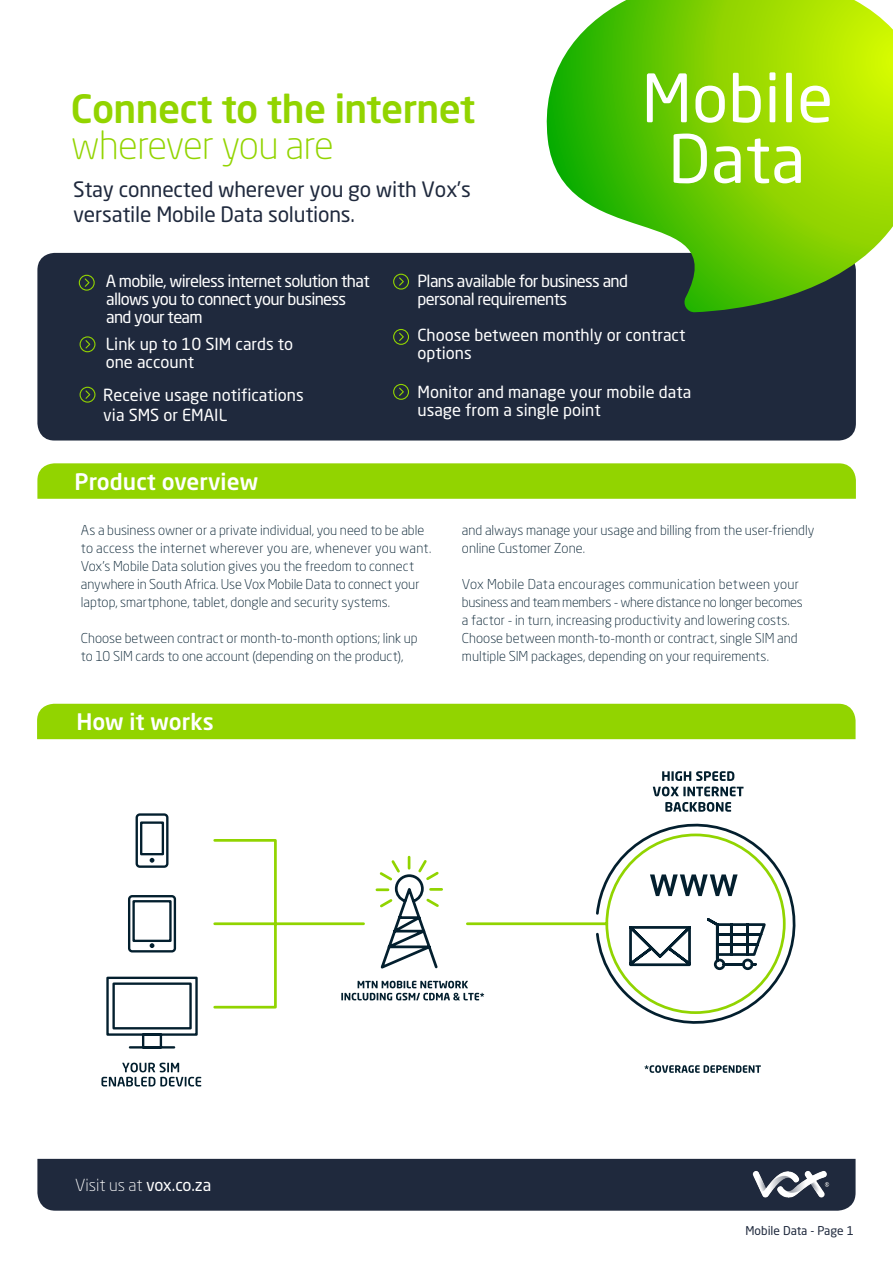
<style>
.page{position:relative;width:893px;height:1263px;background:#fff}
.page>*{position:absolute;margin:0;border:0;box-sizing:border-box;transform-origin:0 0}
.t1{font:65.85px/60.6px "Neo Sans Std";letter-spacing:.005em;color:#fff;text-align:center}
.t2{font:500 38.55px "Neo Sans Std";letter-spacing:-.015em;color:#92d400}
.t3{font:300 38.55px "Neo Sans Std";letter-spacing:-.015em;color:#92d400}
.t4{font:500 22.5px "Neo Sans Std";letter-spacing:.005em;color:#fff}
.t5{font:21px/24.5px "Neo Sans Std";letter-spacing:-.01em;color:#1f293d}
.t6{font:16.5px/18px "Neo Sans Std";color:#fff}
.t7{font:16.5px/18px "Neo Sans Std";letter-spacing:-.04em;color:#fff}
.t8{font:300 16.5px "Neo Sans Std";color:#fff}
.t9{font:300 13.5px/18px "Neo Sans Std";color:#031e2f}
.t10{font:12px "Neo Sans Std";color:#1f293d}
.s1{font-weight:400}
</style>
<div class="page">
<div style="left:37px;top:253px;width:819px;height:187px;background:#1f293d;border-radius:17px"></div>
<div style="left:37px;top:463px;width:819px;height:36px;background:#92d400"></div>
<svg style="left:540px;top:0;width:353px;height:313px"></svg>
<svg style="left:79px;top:275px;width:16px;height:16px"></svg>
<svg style="left:393px;top:274px;width:16px;height:16px"></svg>
<svg style="left:80px;top:336px;width:15px;height:16px"></svg>
<svg style="left:393px;top:329px;width:16px;height:16px"></svg>
<div style="left:37px;top:704px;width:818px;height:35px;background:#92d400"></div>
<svg style="left:393px;top:384px;width:16px;height:16px"></svg>
<div style="left:37px;top:1159px;width:818px;height:52px;background:#1f293d"></div>
<img style="left:751px;top:1167px;width:80px;height:36px">
<svg style="left:80px;top:387px;width:15px;height:16px"></svg>
<svg style="left:484px;top:922px;width:110px;height:73px"></svg>
<svg style="left:594px;top:811px;width:202px;height:213px"></svg>
<svg style="left:653px;top:771px;width:90px;height:25px"></svg>
<svg style="left:665px;top:802px;width:66px;height:10px"></svg>
<div style="left:128px;top:895px;width:48px;height:57px;border:2px solid #031f2e;border-radius:3px"></div>
<div style="left:132px;top:900px;width:40px;height:42px;border:2px solid #031f2e"></div>
<svg style="left:150px;top:943px;width:4px;height:5px"></svg>
<div style="left:136px;top:813px;width:32px;height:55px;border:2px solid #031f2e;border-radius:3px"></div>
<div style="left:140px;top:821px;width:24px;height:34px;border:2px solid #031f2e"></div>
<svg style="left:150px;top:858px;width:4px;height:5px"></svg>
<svg style="left:101px;top:1063px;width:100px;height:23px"></svg>
<svg style="left:213px;top:839px;width:271px;height:170px"></svg>
<svg style="left:106px;top:976px;width:92px;height:73px"></svg>
<svg style="left:644px;top:1065px;width:117px;height:8px"></svg>
<h2 class="t2" style="left:71px;top:84px;width:406px">Connect to the internet</h2>
<h2 class="t3" style="left:71px;top:122px;width:264px">wherever you are</h2>
<h3 class="t5" style="left:73px;top:177px;width:399px">Stay connected wherever you go with Vox’s versatile Mobile Data solutions.</h3>
<h1 class="t1" style="left:642px;top:67px;width:193px">Mobile<br>Data</h1>
<p class="t7" style="left:106px;top:272px;width:265px">A mobile, wireless internet solution that allows you to connect your business and your team</p>
<p class="t6" style="left:106px;top:335px;width:189px">Link up to 10 SIM cards to one account</p>
<p class="t6" style="left:103px;top:385px;width:202px;line-height:19.5px">Receive usage notifications via SMS or EMAIL</p>
<p class="t7" style="left:417px;top:272px;width:212px">Plans available for business and personal requirements</p>
<p class="t6" style="left:417px;top:326px;width:269px">Choose between monthly or contract options</p>
<p class="t6" style="left:417px;top:383px;width:275px">Monitor and manage your mobile data usage from a single point</p>
<h3 class="t4" style="left:75px;top:467px;width:185px">Product overview</h3>
<p class="t9" style="left:81px;top:521px;width:352px">As a business owner or a private individual, you need to be able to access the internet wherever you are, whenever you want.<br>Vox’s Mobile Data solution gives you the freedom to connect anywhere in South Africa. Use Vox Mobile Data to connect your laptop, smartphone, tablet, dongle and security systems.</p>
<p class="t9" style="left:81px;top:629px;width:338px">Choose between contract or month-to-month options; link up to 10 SIM cards to one account (depending on the product),</p>
<h3 class="t4" style="left:76px;top:707px;width:139px">How it works</h3>
<p class="t9" style="left:462px;top:521px;width:354px">and always manage your usage and billing from the user-friendly online Customer Zone.</p>
<p class="t9" style="left:462px;top:575px;width:342px">Vox Mobile Data encourages communication between your business and team members - where distance no longer becomes a factor - in turn, increasing productivity and lowering costs.<br>Choose between month-to-month or contract, single SIM and multiple SIM packages, depending on your requirements.</p>
<p class="t8" style="left:75px;top:1175px;width:138px">Visit us at <span class="s1">vox.co.za</span></p>
<p class="t10" style="left:745px;top:1223px;width:110px">Mobile Data - Page 1</p>
</div>
